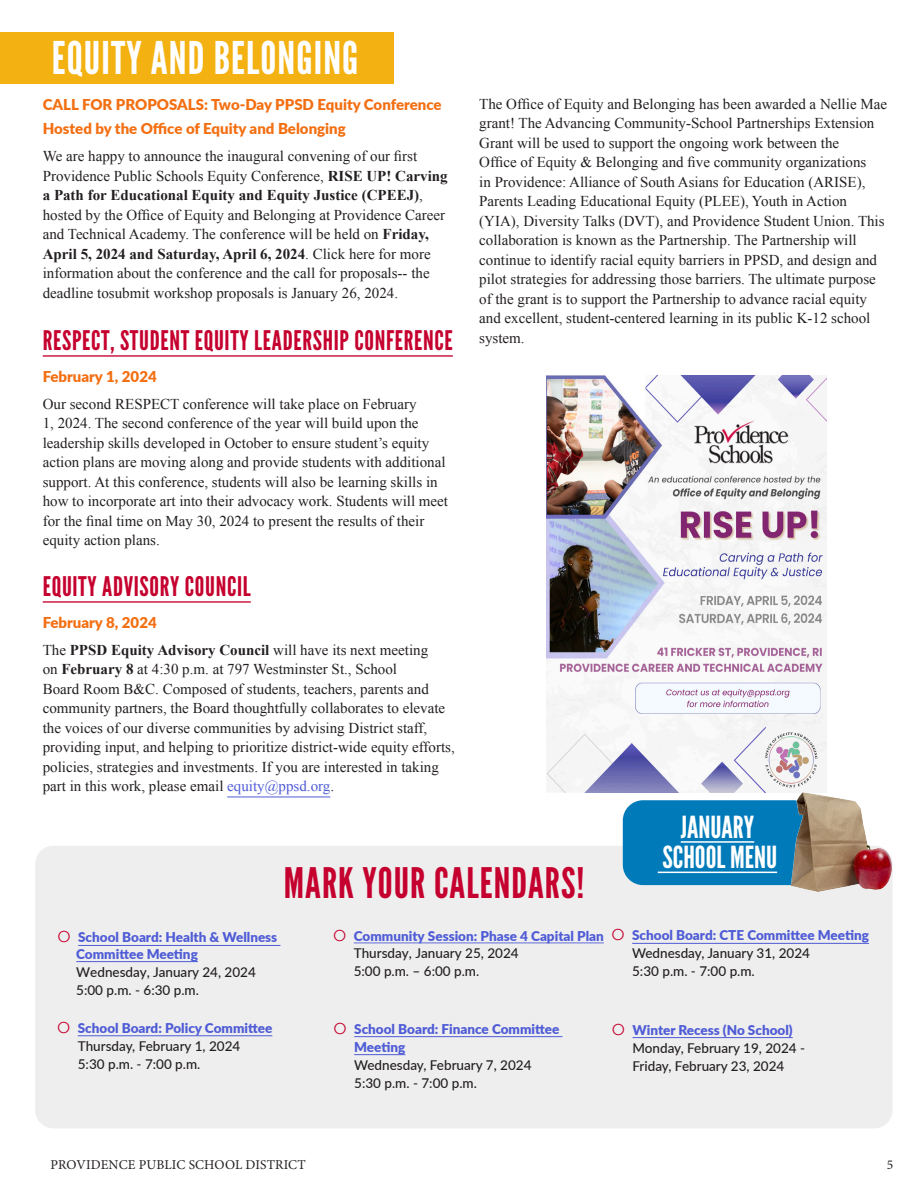
<style>
.page{position:relative;width:918px;height:1188px;background:#fff}
.page>*{position:absolute;margin:0;border:0;box-sizing:border-box;transform-origin:0 0}
.t1{font:45px "League Gothic";letter-spacing:.025em;color:#fff}
.League_Gothic_24pt_Blue__Centered{font:42px "League Gothic";letter-spacing:.025em;color:#c5002e}
.League_Gothic_32pt_Black__Align_to_Left{font:30.3px/30.3px "League Gothic";color:#fff;text-align:center}
.TEXT_Paragraph_Style_1{font:27px "League Gothic";letter-spacing:.025em;color:#c5002e}
.TEXT_Paragraph_Style_1-2{font:15px/19.5px "Times New Roman";color:#231f20}
.TEXT_Paragraph_Style_1-3{font:900 15px/24px "Lato";color:#f36f12}
.t2{font:500 13.5px/18px "Lato";color:#231f20}
.t3{font:900 13.5px/17px "Lato";color:#4f5cd6}
.t4{font:13.5px "Minion Pro";letter-spacing:.01em;color:#231f20}
.s1{font-weight:700}
.s2{font-family:"Lato";font-weight:900;color:#f36f12}
.s3{color:#4f5cd6}
.s4{font-weight:900;color:#4f5cd6}
</style>
<div class="page">
<hr style="left:43px;top:355px;width:410px;height:2px;background:#c5002e">
<hr style="left:43px;top:601px;width:208px;height:2px;background:#c5002e">
<hr style="left:227px;top:797px;width:103px;height:1px;background:#4f5cd6">
<div style="left:0;top:32px;width:394px;height:51px;background:#f3b112"></div>
<img style="left:546px;top:376px;width:280px;height:417px">
<div style="left:35px;top:846px;width:858px;height:282px;background:#eee;border-radius:18px"></div>
<div style="left:623px;top:800px;width:190px;height:85px;background:#007ab9;border-radius:20px"></div>
<hr style="left:681px;top:841px;width:73px;height:2px;background:#fff">
<hr style="left:658px;top:872px;width:119px;height:1px;background:#fff">
<img style="left:779px;top:785px;width:114px;height:107px">
<hr style="left:632px;top:943px;width:237px;height:1px;background:#4f5cd6">
<hr style="left:354px;top:1036px;width:208px;height:1px;background:#4f5cd6">
<hr style="left:354px;top:1054px;width:51px;height:1px;background:#4f5cd6">
<hr style="left:78px;top:1035px;width:194px;height:1px;background:#4f5cd6">
<hr style="left:633px;top:1037px;width:160px;height:1px;background:#4f5cd6">
<hr style="left:78px;top:945px;width:202px;height:1px;background:#4f5cd6">
<hr style="left:76px;top:961px;width:122px;height:1px;background:#4f5cd6">
<hr style="left:354px;top:943px;width:250px;height:1px;background:#4f5cd6">
<p class="t1" style="left:52px;top:31px;width:308px">EQUITY AND BELONGING</p>
<p class="TEXT_Paragraph_Style_1-3" style="left:43px;top:92px;width:400px">CALL FOR PROPOSALS: Two-Day PPSD Equity Conference<br>Hosted by the Office of Equity and Belonging</p>
<p class="TEXT_Paragraph_Style_1-2" style="left:43px;top:146px;width:406px">We are happy to announce the inaugural convening of our first Providence Public Schools Equity Conference, <span class="s1">RISE UP! Carving a Path for Educational Equity and Equity Justice (CPEEJ)</span>, hosted by the Office of Equity and Belonging at Providence Career and Technical Academy. The conference will be held on <span class="s1">Friday, April 5, 2024 and Saturday, April 6, 2024</span>. Click here for more information about the conference and the call for proposals-- the deadline tosubmit workshop proposals is January 26, 2024.</p>
<p class="TEXT_Paragraph_Style_1" style="left:43px;top:325px;width:412px">RESPECT, STUDENT EQUITY LEADERSHIP CONFERENCE</p>
<p class="TEXT_Paragraph_Style_1-3" style="left:43px;top:364px;width:115px">February 1, 2024</p>
<p class="TEXT_Paragraph_Style_1-2" style="left:43px;top:394px;width:407px">Our second RESPECT conference will take place on February<br>1, 2024. The second conference of the year will build upon the leadership skills developed in October to ensure student’s equity action plans are moving along and provide students with additional support. At this conference, students will also be learning skills in how to incorporate art into their advocacy work. Students will meet for the final time on May 30, 2024 to present the results of their equity action plans.</p>
<p class="TEXT_Paragraph_Style_1" style="left:43px;top:571px;width:210px">EQUITY ADVISORY COUNCIL</p>
<p class="TEXT_Paragraph_Style_1-2" style="left:43px;top:609px;width:387px;line-height:27px"><span class="s2">February 8, 2024<br></span>The <span class="s1">PPSD Equity Advisory Council</span> will have its next meeting</p>
<p class="TEXT_Paragraph_Style_1-2" style="left:43px;top:659px;width:414px">on <span class="s1">February 8</span> at 4:30 p.m. at 797 Westminster St., School<br>Board Room B&amp;C. Composed of students, teachers, parents and community partners, the Board thoughtfully collaborates to elevate the voices of our diverse communities by advising District staff, providing input, and helping to prioritize district-wide equity efforts, policies, strategies and investments. If you are interested in taking part in this work, please email <span class="s3">equity@ppsd.org</span>.</p>
<p class="TEXT_Paragraph_Style_1-2" style="left:479px;top:94px;width:409px">The Office of Equity and Belonging has been awarded a Nellie Mae grant! The Advancing Community-School Partnerships Extension Grant will be used to support the ongoing work between the<br>Office of Equity &amp; Belonging and five community organizations<br>in Providence: Alliance of South Asians for Education (ARISE), Parents Leading Educational Equity (PLEE), Youth in Action (YIA), Diversity Talks (DVT), and Providence Student Union. This collaboration is known as the Partnership. The Partnership will continue to identify racial equity barriers in PPSD, and design and pilot strategies for addressing those barriers. The ultimate purpose of the grant is to support the Partnership to advance racial equity and excellent, student-centered learning in its public K-12 school system.</p>
<p class="League_Gothic_24pt_Blue__Centered" style="left:284px;top:858px;width:302px">MARK YOUR CALENDARS!</p>
<p class="t3" style="left:76px;top:928px;width:203px">School Board: Health &amp; Wellness<br>Committee Meeting</p>
<p class="t2" style="left:76px;top:963px;width:181px">Wednesday, January 24, 2024<br>5:00 p.m. - 6:30 p.m.</p>
<p class="t2" style="left:354px;top:926px;width:252px"><span class="s4">Community Session: Phase 4 Capital Plan<br></span>Thursday, January 25, 2024<br>5:00 p.m. – 6:00 p.m.</p>
<p class="League_Gothic_32pt_Black__Align_to_Left" style="left:662px;top:812px;width:116px">JANUARY<br>SCHOOL MENU</p>
<p class="t2" style="left:632px;top:926px;width:238px"><span class="s4">School Board: CTE Committee Meeting<br></span>Wednesday, January 31, 2024<br>5:30 p.m. - 7:00 p.m.</p>
<p class="t2" style="left:78px;top:1018px;width:196px"><span class="s4">School Board: Policy Committee<br></span>Thursday, February 1, 2024<br>5:30 p.m. - 7:00 p.m.</p>
<p class="t2" style="left:633px;top:1020px;width:174px"><span class="s4">Winter Recess (No School)<br></span>Monday, February 19, 2024 -<br>Friday, February 23, 2024</p>
<p class="t2" style="left:354px;top:1019px;width:207px"><span class="s4">School Board: Finance Committee<br>Meeting<br></span>Wednesday, February 7, 2024<br>5:30 p.m. - 7:00 p.m.</p>
<p class="t4" style="left:50px;top:1155px;width:257px">PROVIDENCE PUBLIC SCHOOL DISTRICT</p>
<p class="t4" style="left:887px;top:1155px;width:8px">5</p>
</div>
